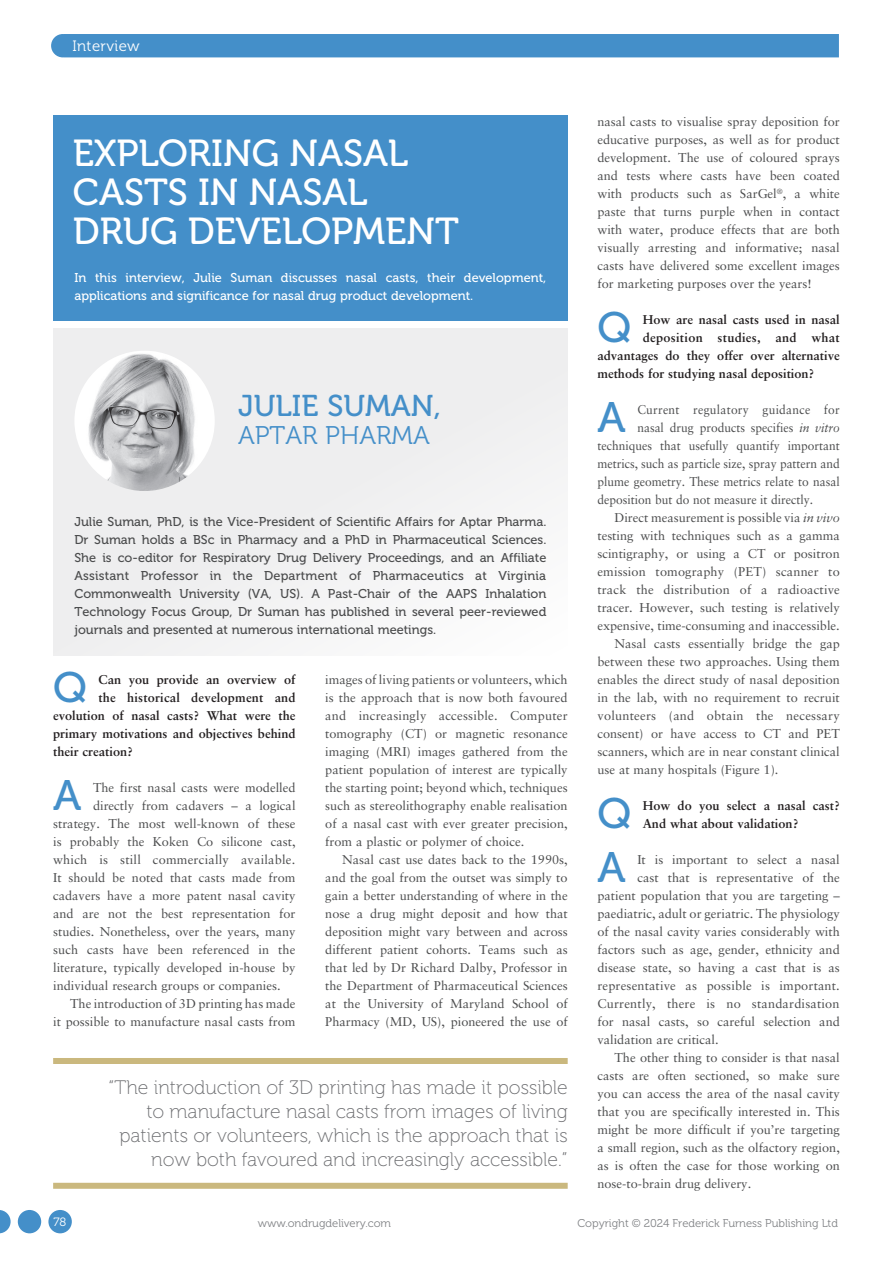
<style>
.page{position:relative;width:893px;height:1263px;background:#fff}
.page>*{position:absolute;margin:0;border:0;box-sizing:border-box;transform-origin:0 0}
.MF_body_no_indent{font:42.45px "Museo 500";color:#448fc9}
.MF_Title{font:37.5px/39px "Museo 500";color:#fff}
._2014_xhead{font:30px "Museo 500";color:#448fc9}
._2014_xhead-2{font:25.5px "Museo 300";color:#448fc9}
.t1{font:19.5px/24px "Museo 100";color:#6c6d70;text-align:right}
.t2{font:15px "Museo 300";letter-spacing:.025em;color:#fff}
.MF_body{font:12.75px/18px "Sabon LT Std";color:#4b4c4d;text-align:justify}
.MF_body_no_indent-2{font:12.75px "Sabon LT Std";color:#4b4c4d}
.MF_standfirst{font:12.75px/18px "Museo 500";color:#4b4c4d;text-align:justify}
.MF_body_no_indent-3{font:700 12.75px/18px "Sabon LT Std";color:#231f20}
.MF_body_no_indent-4{font:12.75px "Sabon LT Std";color:#4b4c4d;scale:.94 1}
.MF_standfirst-2{font:12.75px/18px "Museo 500";color:#fff}
.MF_body_no_indent-5{font:12.75px "Sabon LT Std";letter-spacing:.02em;color:#4b4c4d;scale:.94 1}
.MF_body_no_indent-6{font:700 12.75px "Sabon LT Std";letter-spacing:.025em;color:#231f20}
.t3{font:12px "Museo 300";color:#fff}
.t4{font:11.25px "Museo 300";color:#808285}
.s1{font-style:italic}
</style>
<div class="page">
<div style="left:51px;top:34px;width:788px;height:23px;background:#448fc9"></div>
<div style="left:53px;top:1058px;width:515px;height:6px;background:#cab87e"></div>
<div style="left:53px;top:1183px;width:515px;height:6px;background:#cab87e"></div>
<svg style="left:53px;top:329px;width:515px;height:327px;fill:#eeeeef"></svg>
<div style="left:53px;top:115px;width:515px;height:206px;background:#448fc9"></div>
<img style="left:74px;top:351px;width:141px;height:140px;border-radius:70px">
<div style="left:48px;top:1210px;width:24px;height:23px;background:#448fc9;border-radius:50%"></div>
<div style="left:18px;top:1210px;width:23px;height:23px;background:#448fc9;border-radius:50%"></div>
<svg style="left:0;top:1210px;width:11px;height:23px"></svg>
<p class="t2" style="left:72px;top:37px;width:69px">Interview</p>
<p class="MF_Title" style="left:73px;top:135px;width:388px">EXPLORING NASAL<br>CASTS IN NASAL<br>DRUG DEVELOPMENT</p>
<p class="MF_standfirst-2" style="left:74px;top:269px;width:473px">In this interview, Julie Suman discusses nasal casts, their development, applications and significance for nasal drug product development.</p>
<p class="_2014_xhead" style="left:238px;top:389px;width:204px">JULIE SUMAN,</p>
<p class="_2014_xhead-2" style="left:238px;top:422px;width:193px">APTAR PHARMA</p>
<p class="MF_standfirst" style="left:74px;top:513px;width:474px">Julie Suman, PhD, is the Vice-President of Scientific Affairs for Aptar Pharma.<br>Dr Suman holds a BSc in Pharmacy and a PhD in Pharmaceutical Sciences.<br>She is co-editor for Respiratory Drug Delivery Proceedings, and an Affiliate Assistant Professor in the Department of Pharmaceutics at Virginia Commonwealth University (VA, US). A Past-Chair of the AAPS Inhalation Technology Focus Group, Dr Suman has published in several peer-reviewed journals and presented at numerous international meetings.</p>
<p class="MF_body_no_indent" style="left:53px;top:664px;width:35px">Q</p>
<p class="MF_body_no_indent-3" style="left:98px;top:670px;width:199px">Can you provide an overview of</p>
<p class="MF_body_no_indent-3" style="left:98px;top:688px;width:199px">the historical development and</p>
<p class="MF_body_no_indent-3" style="left:53px;top:706px;width:244px">evolution of nasal casts? What were the</p>
<p class="MF_body_no_indent-3" style="left:53px;top:724px;width:244px">primary motivations and objectives behind</p>
<p class="MF_body_no_indent-3" style="left:53px;top:742px;width:81px">their creation?</p>
<p class="MF_body_no_indent" style="left:53px;top:772px;width:30px">A</p>
<p class="MF_body_no_indent-2" style="left:93px;top:780px;width:204px">The first nasal casts were modelled</p>
<p class="MF_body_no_indent-2" style="left:93px;top:798px;width:204px">directly from cadavers – a logical</p>
<p class="MF_body_no_indent-2" style="left:53px;top:816px;width:244px">strategy. The most well-known of these</p>
<p class="MF_body_no_indent-2" style="left:53px;top:834px;width:244px">is probably the Koken Co silicone cast,</p>
<p class="MF_body_no_indent-2" style="left:53px;top:852px;width:244px">which is still commercially available.</p>
<p class="MF_body_no_indent-2" style="left:53px;top:870px;width:244px">It should be noted that casts made from</p>
<p class="MF_body_no_indent-2" style="left:53px;top:888px;width:244px">cadavers have a more patent nasal cavity</p>
<p class="MF_body_no_indent-2" style="left:53px;top:906px;width:244px">and are not the best representation for</p>
<p class="MF_body_no_indent-2" style="left:53px;top:924px;width:244px">studies. Nonetheless, over the years, many</p>
<p class="MF_body_no_indent-2" style="left:53px;top:942px;width:244px">such casts have been referenced in the</p>
<p class="MF_body_no_indent-2" style="left:53px;top:960px;width:244px">literature, typically developed in-house by</p>
<p class="MF_body_no_indent-2" style="left:53px;top:978px;width:229px">individual research groups or companies.</p>
<p class="MF_body" style="left:53px;top:994px;width:244px;text-align:right">The introduction of 3D printing has made<br>it possible to manufacture nasal casts from</p>
<p class="MF_body" style="left:325px;top:670px;width:244px">images of living patients or volunteers, which is the approach that is now both favoured and increasingly accessible. Computer tomography (CT) or magnetic resonance imaging (MRI) images gathered from the patient population of interest are typically the starting point; beyond which, techniques such as stereolithography enable realisation of a nasal cast with ever greater precision, from a plastic or polymer of choice.</p>
<p class="MF_body" style="left:325px;top:850px;width:244px;text-indent:17px">Nasal cast use dates back to the 1990s, and the goal from the outset was simply to gain a better understanding of where in the nose a drug might deposit and how that deposition might vary between and across different patient cohorts. Teams such as that led by Dr Richard Dalby, Professor in the Department of Pharmaceutical Sciences at the University of Maryland School of Pharmacy (MD, US), pioneered the use of</p>
<p class="t1" style="left:108px;top:1075px;width:461px">“The introduction of 3D printing has made it possible to manufacture nasal casts from images of living patients or volunteers, which is the approach that is now both favoured and increasingly accessible.”</p>
<p class="MF_body" style="left:597px;top:112px;width:244px">nasal casts to visualise spray deposition for educative purposes, as well as for product development. The use of coloured sprays and tests where casts have been coated with products such as SarGel<sup>®</sup>, a white paste that turns purple when in contact with water, produce effects that are both visually arresting and informative; nasal casts have delivered some excellent images for marketing purposes over the years!</p>
<p class="MF_body_no_indent" style="left:597px;top:304px;width:35px">Q</p>
<p class="MF_body_no_indent-3" style="left:643px;top:310px;width:199px">How are nasal casts used in nasal</p>
<p class="MF_body_no_indent-6" style="left:643px;top:330px;width:199px">deposition studies, and what</p>
<p class="MF_body_no_indent-3" style="left:597px;top:346px;width:244px">advantages do they offer over alternative</p>
<p class="MF_body_no_indent-3" style="left:597px;top:364px;width:218px">methods for studying nasal deposition?</p>
<p class="MF_body_no_indent" style="left:597px;top:394px;width:30px">A</p>
<p class="MF_body_no_indent-5" style="left:637px;top:402px;width:217px">Current regulatory guidance for</p>
<p class="MF_body_no_indent-4" style="left:637px;top:420px;width:217px">nasal drug products specifies <span class="s1">in vitro</span></p>
<p class="MF_body_no_indent-4" style="left:597px;top:438px;width:259px">techniques that usefully quantify important</p>
<p class="MF_body_no_indent-4" style="left:597px;top:456px;width:259px">metrics, such as particle size, spray pattern and</p>
<p class="MF_body_no_indent-4" style="left:597px;top:474px;width:259px">plume geometry. These metrics relate to nasal</p>
<p class="MF_body_no_indent-4" style="left:597px;top:492px;width:231px">deposition but do not measure it directly.</p>
<p class="MF_body" style="left:597px;top:508px;width:244px;text-indent:17px">Direct measurement is possible via <span class="s1">in vivo </span>testing with techniques such as a gamma scintigraphy, or using a CT or positron emission tomography (PET) scanner to track the distribution of a radioactive tracer. However, such testing is relatively expensive, time-consuming and inaccessible.</p>
<p class="MF_body" style="left:597px;top:634px;width:244px;text-indent:17px">Nasal casts essentially bridge the gap between these two approaches. Using them enables the direct study of nasal deposition in the lab, with no requirement to recruit volunteers (and obtain the necessary consent) or have access to CT and PET scanners, which are in near constant clinical use at many hospitals (Figure 1).</p>
<p class="MF_body_no_indent" style="left:597px;top:790px;width:35px">Q</p>
<p class="MF_body_no_indent-3" style="left:643px;top:796px;width:199px">How do you select a nasal cast?<br>And what about validation?</p>
<p class="MF_body_no_indent" style="left:597px;top:844px;width:30px">A</p>
<p class="MF_body_no_indent-2" style="left:637px;top:852px;width:204px">It is important to select a nasal</p>
<p class="MF_body_no_indent-2" style="left:637px;top:870px;width:204px">cast that is representative of the</p>
<p class="MF_body_no_indent-2" style="left:597px;top:888px;width:244px">patient population that you are targeting –</p>
<p class="MF_body_no_indent-2" style="left:597px;top:906px;width:244px">paediatric, adult or geriatric. The physiology</p>
<p class="MF_body_no_indent-2" style="left:597px;top:924px;width:244px">of the nasal cavity varies considerably with</p>
<p class="MF_body_no_indent-2" style="left:597px;top:942px;width:244px">factors such as age, gender, ethnicity and</p>
<p class="MF_body_no_indent-2" style="left:597px;top:960px;width:244px">disease state, so having a cast that is as</p>
<p class="MF_body_no_indent-2" style="left:597px;top:978px;width:244px">representative as possible is important.</p>
<p class="MF_body_no_indent-2" style="left:597px;top:996px;width:244px">Currently, there is no standardisation</p>
<p class="MF_body_no_indent-2" style="left:597px;top:1014px;width:244px">for nasal casts, so careful selection and</p>
<p class="MF_body_no_indent-2" style="left:597px;top:1032px;width:123px">validation are critical.</p>
<p class="MF_body" style="left:597px;top:1048px;width:244px;text-indent:17px">The other thing to consider is that nasal casts are often sectioned, so make sure you can access the area of the nasal cavity that you are specifically interested in. This might be more difficult if you’re targeting a small region, such as the olfactory region, as is often the case for those working on nose-to-brain drug delivery.</p>
<p class="t3" style="left:53px;top:1215px;width:14px">78</p>
<p class="t4" style="left:258px;top:1217px;width:135px">www.ondrugdelivery.com</p>
<p class="t4" style="left:577px;top:1217px;width:262px">Copyright © 2024 Frederick Furness Publishing Ltd</p>
</div>
